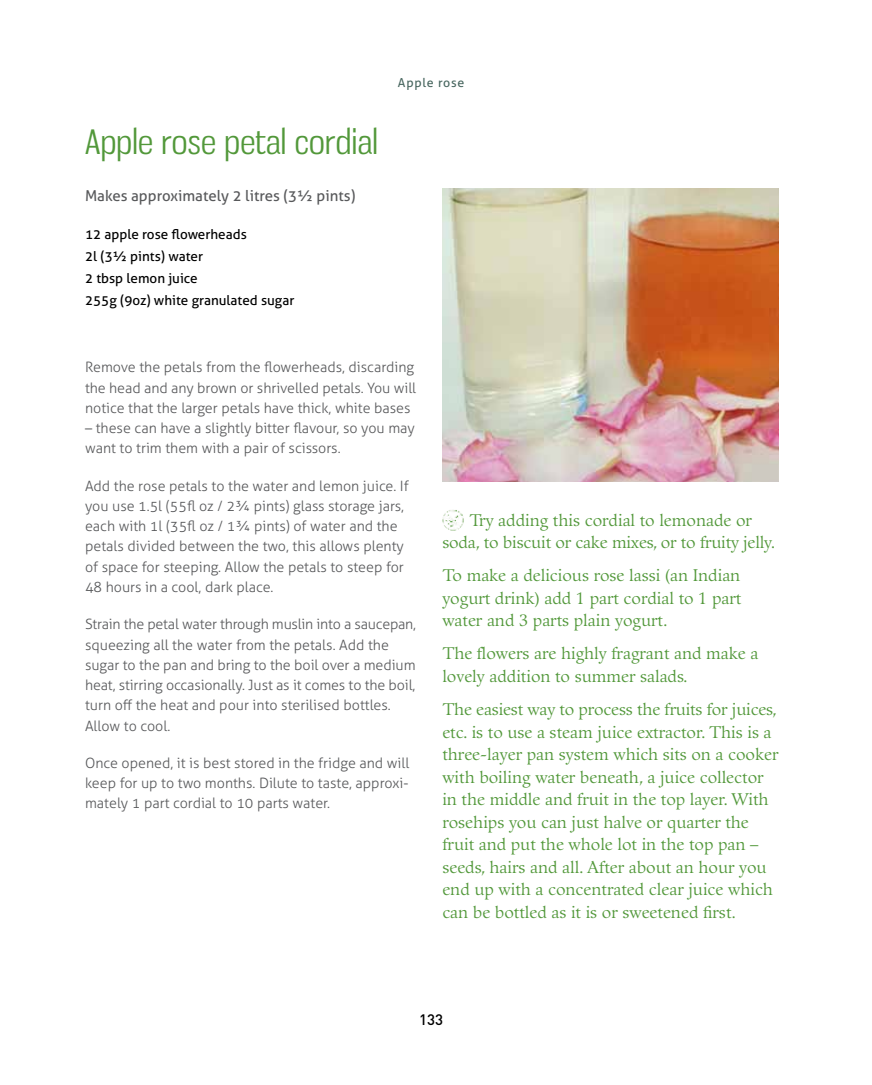
<style>
.page{position:relative;width:872px;height:1085px;background:#fff}
.page>*{position:absolute;margin:0;border:0;box-sizing:border-box;transform-origin:0 0}
.t1{font:33px "Gnuolane Bk";letter-spacing:.01em;color:#52983a;scale:1.09 1}
.t2{font:16.5px/22.5px "Guardi";color:#52983a}
.t3{font:15px "Aller";color:#58595b}
.t4{font:500 15px "DIN Pro";color:#000}
.t5{font:300 14.25px/20.2px "Aller";color:#58595b}
.t6{font:13.5px/22.2px "Aller";color:#000}
.t7{font:12.3px "Aller";letter-spacing:.06em;color:#496760}
</style>
<div class="page">
<img style="left:442px;top:189px;width:336px;height:292px">
<img style="left:442px;top:509px;width:22px;height:21px;border-radius:11px">
<h1 class="t1" style="left:85px;top:122px;width:270px">Apple rose petal cordial</h1>
<p class="t3" style="left:85px;top:186px;width:272px">Makes approximately 2 litres (31/2 pints)</p>
<p class="t6" style="left:85px;top:223px;width:211px">12 apple rose flowerheads<br>2l (3½ pints) water<br>2 tbsp lemon juice<br>255g (9oz) white granulated sugar</p>
<p class="t7" style="left:398px;top:75px;width:68px">Apple rose</p>
<p class="t5" style="left:85px;top:357px;width:333px">Remove the petals from the flowerheads, discarding the head and any brown or shrivelled petals. You will notice that the larger petals have thick, white bases</p>
<p class="t5" style="left:85px;top:418px;width:331px">– these can have a slightly bitter flavour, so you may want to trim them with a pair of scissors.</p>
<p class="t5" style="left:85px;top:475px;width:325px">Add the rose petals to the water and lemon juice. If you use 1.5l (55fl oz / 2¾ pints) glass storage jars, each with 1l (35fl oz / 1¾ pints) of water and the petals divided between the two, this allows plenty of space for steeping. Allow the petals to steep for 48 hours in a cool, dark place.</p>
<p class="t5" style="left:85px;top:614px;width:332px">Strain the petal water through muslin into a saucepan, squeezing all the water from the petals. Add the sugar to the pan and bring to the boil over a medium heat, stirring occasionally. Just as it comes to the boil, turn off the heat and pour into sterilised bottles.<br>Allow to cool.</p>
<p class="t5" style="left:85px;top:752px;width:326px;text-align:justify">Once opened, it is best stored in the fridge and will keep for up to two months. Dilute to taste, approxi&shy;mately 1 part cordial to 10 parts water.</p>
<p class="t2" style="left:442px;top:509px;width:334px;text-align:center">Try adding this cordial to lemonade or<br>soda, to biscuit or cake mixes, or to fruity jelly.</p>
<p class="t2" style="left:442px;top:564px;width:300px;text-align:justify">To make a delicious rose lassi (an Indian yogurt drink) add 1 part cordial to 1 part water and 3 parts plain yogurt.</p>
<p class="t2" style="left:442px;top:642px;width:317px">The flowers are highly fragrant and make a lovely addition to summer salads.</p>
<p class="t2" style="left:442px;top:698px;width:337px">The easiest way to process the fruits for juices, etc. is to use a steam juice extractor. This is a three-layer pan system which sits on a cooker with boiling water beneath, a juice collector in the middle and fruit in the top layer. With rosehips you can just halve or quarter the fruit and put the whole lot in the top pan – seeds, hairs and all. After about an hour you end up with a concentrated clear juice which can be bottled as it is or sweetened first.</p>
<p class="t4" style="left:419px;top:1009px;width:25px">133</p>
</div>
